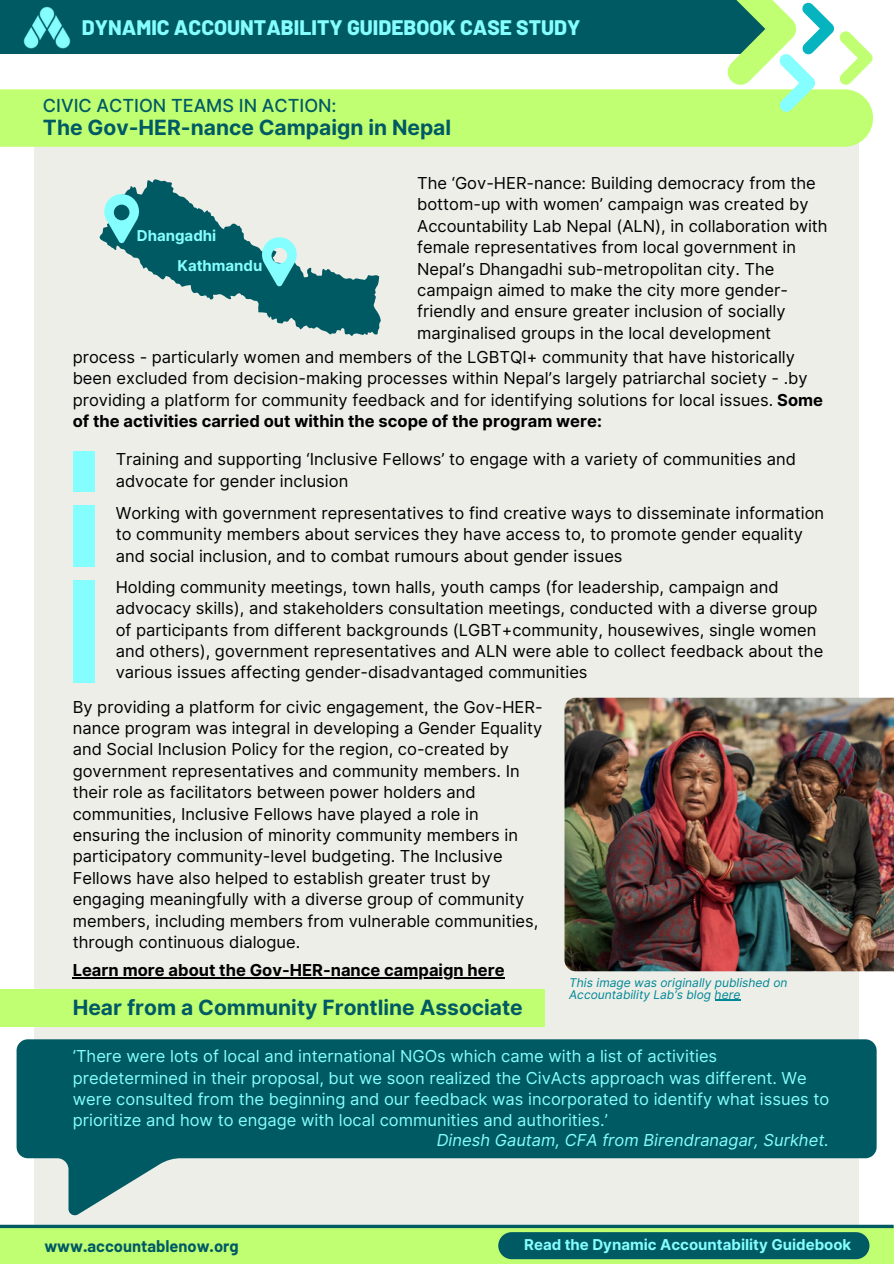
<style>
.page{position:relative;width:894px;height:1264px;background:#fff}
.page>*{position:absolute;margin:0;border:0;box-sizing:border-box;transform-origin:0 0}
.t1{font:700 21px "Inter";color:#005a64}
.t2{font:800 21px "Barlow";color:#85feff}
.t3{font:500 18px "Inter";color:#005a64}
.t4{font:16.5px/21.3px "Inter";color:#000}
.t5{font:16.5px/21.3px "Inter";color:#85feff}
.t6{font:italic 16.5px "Inter";color:#85feff}
.t7{font:700 16.5px "Inter";color:#000}
.t8{font:700 16.5px "Barlow";color:#005a64}
.t9{font:700 15px "Inter";color:#85feff}
.t10{font:italic 12px "Inter";color:#008796}
.s1{font-weight:700}
</style>
<div class="page">
<div style="left:34px;top:128px;width:824px;height:1104px;background:#edeee8"></div>
<div style="left:0;top:89px;width:872px;height:58px;background:#c1ff72"></div>
<div style="left:0;top:0;width:769px;height:53px;background:#005a64"></div>
<img style="left:23px;top:6px;width:48px;height:43px">
<svg style="left:726px;top:0;width:146px;height:112px"></svg>
<svg style="left:17px;top:1039px;width:859px;height:176px;fill:#005a64"></svg>
<div style="left:0;top:989px;width:544px;height:37px;background:#c1ff72"></div>
<div style="left:0;top:1226px;width:893px;height:37px;background:#c1ff72"></div>
<svg style="left:0;top:1224px;width:893px;height:4px;background:#2c757c"></svg>
<div style="left:498px;top:1232px;width:371px;height:27px;background:#005a64"></div>
<svg style="left:99px;top:179px;width:281px;height:157px"></svg>
<div style="left:73px;top:451px;width:22px;height:40px;background:#85feff"></div>
<div style="left:73px;top:505px;width:22px;height:61px;background:#85feff"></div>
<div style="left:73px;top:580px;width:22px;height:103px;background:#85feff"></div>
<img style="left:564px;top:697px;width:329px;height:274px">
<hr style="left:73px;top:976px;width:431px;height:2px;background:#000">
<svg style="left:715px;top:999px;width:25px;height:1px"></svg>
<p class="t2" style="left:82px;top:14px;width:500px">DYNAMIC ACCOUNTABILITY GUIDEBOOK CASE STUDY</p>
<p class="t3" style="left:43px;top:94px;width:295px">CIVIC ACTION TEAMS IN ACTION:</p>
<p class="t1" style="left:43px;top:115px;width:409px">The Gov-HER-nance Campaign in Nepal</p>
<p class="t4" style="left:417px;top:172px;width:412px">The ‘Gov-HER-nance: Building democracy from the bottom-up with women’ campaign was created by Accountability Lab Nepal (ALN), in collaboration with female representatives from local government in Nepal’s Dhangadhi sub-metropolitan city. The campaign aimed to make the city more gender&shy;friendly and ensure greater inclusion of socially marginalised groups in the local development</p>
<p class="t4" style="left:73px;top:346px;width:751px">process - particularly women and members of the LGBTQI+ community that have historically been excluded from decision-making processes within Nepal’s largely patriarchal society - .by providing a platform for community feedback and for identifying solutions for local issues. <span class="s1">Some of the activities carried out within the scope of the program were:</span></p>
<p class="t9" style="left:137px;top:226px;width:81px">Dhangadhi</p>
<p class="t9" style="left:178px;top:256px;width:86px">Kathmandu</p>
<h5 class="t4" style="left:116px;top:449px;width:681px">Training and supporting ‘Inclusive Fellows’ to engage with a variety of communities and advocate for gender inclusion</h5>
<h5 class="t4" style="left:116px;top:502px;width:709px">Working with government representatives to find creative ways to disseminate information to community members about services they have access to, to promote gender equality and social inclusion, and to combat rumours about gender issues</h5>
<h5 class="t4" style="left:116px;top:576px;width:709px">Holding community meetings, town halls, youth camps (for leadership, campaign and advocacy skills), and stakeholders consultation meetings, conducted with a diverse group of participants from different backgrounds (LGBT+community, housewives, single women and others), government representatives and ALN were able to collect feedback about the various issues affecting gender-disadvantaged communities</h5>
<h2 class="t4" style="left:73px;top:696px;width:471px">By providing a platform for civic engagement, the Gov-HER&shy;nance program was integral in developing a Gender Equality and Social Inclusion Policy for the region, co-created by government representatives and community members. In their role as facilitators between power holders and communities, Inclusive Fellows have played a role in ensuring the inclusion of minority community members in participatory community-level budgeting. The Inclusive Fellows have also helped to establish greater trust by engaging meaningfully with a diverse group of community members, including members from vulnerable communities, through continuous dialogue.</h2>
<h5 class="t7" style="left:73px;top:959px;width:433px">Learn more about the Gov-HER-nance campaign here</h5>
<p class="t1" style="left:73px;top:995px;width:451px">Hear from a Community Frontline Associate</p>
<h4 class="t10" style="left:569px;top:975px;width:220px">This image was originally published on</h4>
<h2 class="t10" style="left:569px;top:987px;width:173px">Accountability Lab’s blog here</h2>
<h6 class="t5" style="left:73px;top:1045px;width:758px">‘There were lots of local and international NGOs which came with a list of activities predetermined in their proposal, but we soon realized the CivActs approach was different. We were consulted from the beginning and our feedback was incorporated to identify what issues to prioritize and how to engage with local communities and authorities.’</h6>
<h5 class="t6" style="left:436px;top:1130px;width:393px">Dinesh Gautam, CFA from Birendranagar, Surkhet.</h5>
<h6 class="t8" style="left:44px;top:1235px;width:196px">www.accountablenow.org</h6>
<h5 class="t9" style="left:524px;top:1235px;width:328px">Read the Dynamic Accountability Guidebook</h5>
</div>
